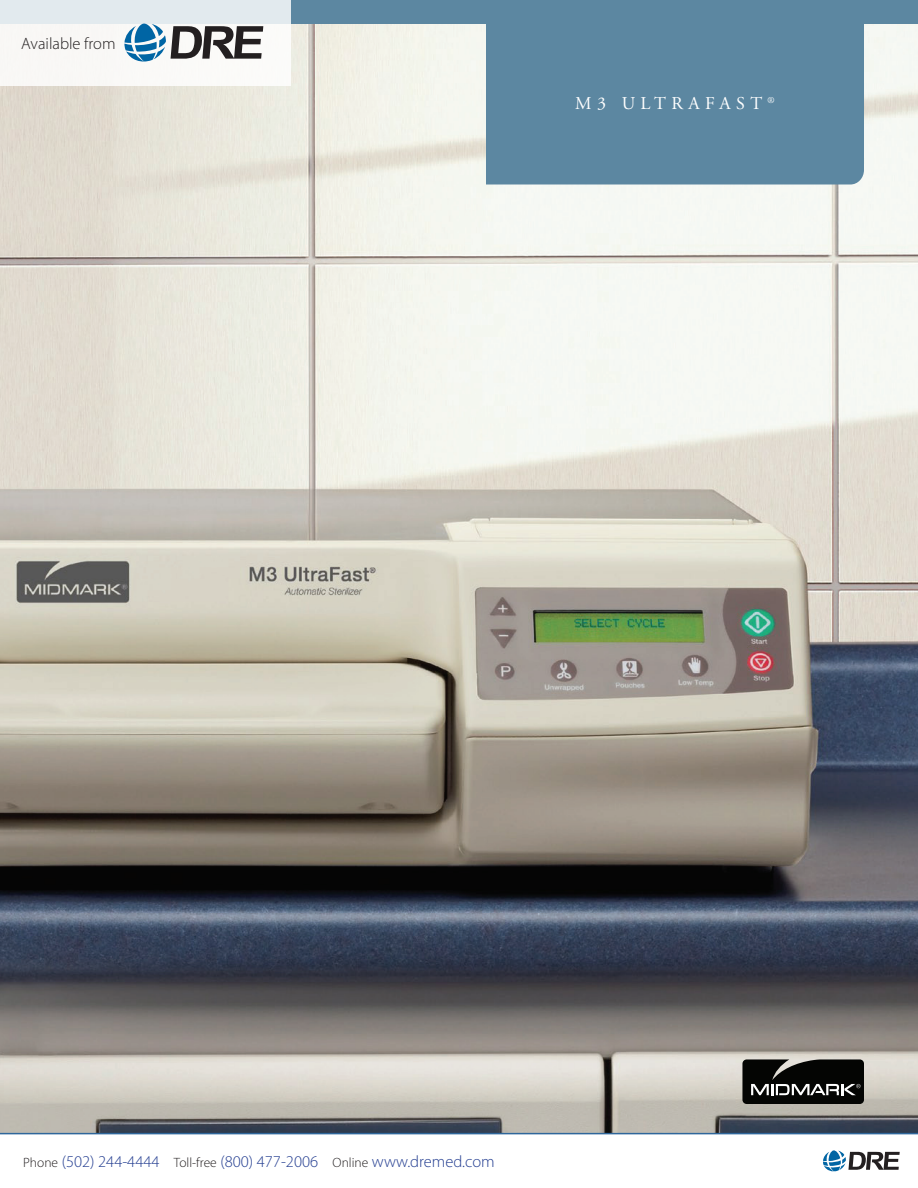
<style>
.page{position:relative;width:918px;height:1188px;background:#fff}
.page>*{position:absolute;margin:0;border:0;box-sizing:border-box;transform-origin:0 0}
.t1{font:18px "Adobe Garamond";letter-spacing:.3em;color:#fff}
.t2{font:300 16.5px "Myriad Pro";color:#243e91}
.t3{font:300 16.5px "Myriad Pro";color:#231f20}
.s1{font-size:13.5px;color:#231f20}
</style>
<div class="page">
<img style="left:0;top:24px;width:918px;height:1109px">
<div style="left:0;top:0;width:918px;height:24px;background:#5c87a1"></div>
<div style="left:486px;top:24px;width:378px;height:160px;background:#5c87a1"></div>
<svg style="left:742px;top:1059px;width:122px;height:45px"></svg>
<svg style="left:823px;top:1150px;width:77px;height:21px"></svg>
<hr style="left:0;top:1133px;width:918px;height:1px;background:#2f679b">
<div style="left:0;top:0;width:291px;height:86px;background:linear-gradient(to bottom,#e5ecef,#fffdf9)"></div>
<svg style="left:124px;top:24px;width:139px;height:38px"></svg>
<p class="t3" style="left:21px;top:34px;width:96px">Available from</p>
<p class="t1" style="left:575px;top:94px;width:201px">M3 ULTRAfAST <sup>®</sup></p>
<p class="t2" style="left:23px;top:1153px;width:473px"><span class="s1">Phone</span> (502) 244-4444 <span class="s1">Toll-free</span> (800) 477-2006 <span class="s1">Online</span> www.dremed.com</p>
</div>
